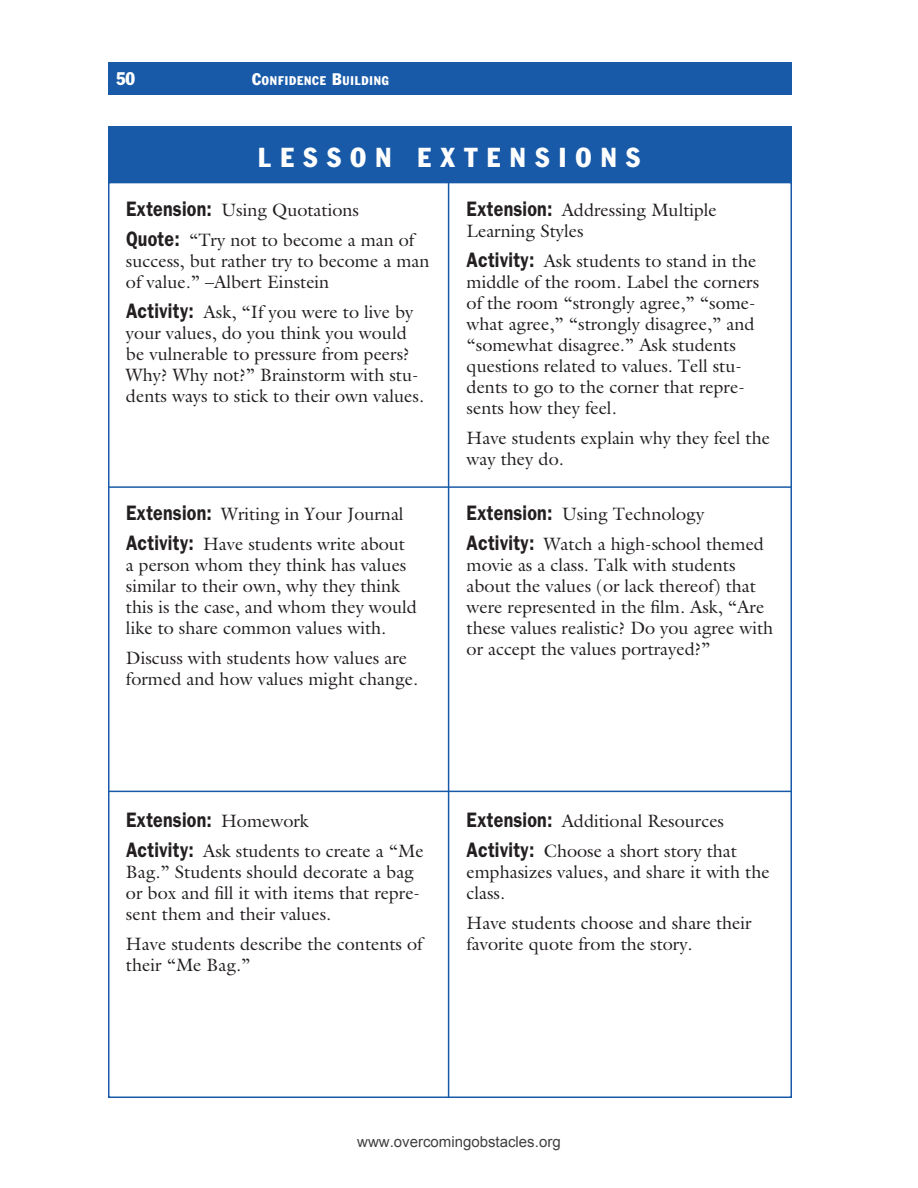
<style>
.page{position:relative;width:918px;height:1188px;background:#fff}
.page>*{position:absolute;margin:0;border:0;box-sizing:border-box;transform-origin:0 0}
.t1{font:condensed 27px "Franklin Gothic";letter-spacing:.35em;color:#fff}
.t2{font:600 21px "Franklin Gothic";letter-spacing:.01em;color:#231f20;scale:.85 1}
.t3{font:18px/21px "Galliard";color:#231f20}
.t4{font:condensed 18px "Franklin Gothic";color:#fff}
.t5{font:15px "Arial";color:#404040}
.t6{font:condensed 12.3px "Franklin Gothic";letter-spacing:.065em;color:#fff}
.s1{color:#185aa8}
.s2{font-size:16.5px}
.s3{font-family:"Franklin Gothic";font-weight:600;font-size:21px}
.s4{font-family:"Galliard";font-weight:400;font-size:18px}
</style>
<div class="page">
<div style="left:108px;top:62px;width:684px;height:33px;background:#185aa8"></div>
<div style="left:108px;top:126px;width:684px;height:57px;background:#185aa8"></div>
<hr style="left:448px;top:181px;width:1px;height:917px;background:#185aa8">
<hr style="left:108px;top:486px;width:684px;height:2px;background:#185aa8">
<hr style="left:108px;top:791px;width:684px;height:1px;background:#185aa8">
<p class="t4" style="left:108px;top:68px;width:29px"><span class="s1">x</span>50</p>
<p class="t6" style="left:252px;top:73px;width:138px"><span class="s2">C</span>ONFIDENCE <span class="s2">B</span>UILDING</p>
<p class="t1" style="left:258px;top:141px;width:384px">LESSON EXTENSIONS</p>
<p class="t3" style="left:126px;top:195px;width:290px;line-height:30px"><span class="s3">Extension:</span> Using Quotations<br><span class="s3">Quote:</span> “Try not to become a man of</p>
<p class="t3" style="left:126px;top:250px;width:305px">success, but rather try to become a man of value.” –Albert Einstein</p>
<p class="t3" style="left:126px;top:301px;width:300px"><span class="s3">Activity:</span> Ask, “If you were to live by your values, do you think you would be vulnerable to pressure from peers?<br>Why? Why not?” Brainstorm with stu&shy;dents ways to stick to their own values.</p>
<p class="t3" style="left:126px;top:499px;width:281px;line-height:30px"><span class="s3">Extension:</span> Writing in Your Journal<br><span class="s3">Activity:</span> Have students write about</p>
<p class="t3" style="left:126px;top:554px;width:292px">a person whom they think has values similar to their own, why they think this is the case, and whom they would like to share common values with.</p>
<p class="t3" style="left:126px;top:647px;width:294px">Discuss with students how values are formed and how values might change.</p>
<p class="t3" style="left:467px;top:199px;width:252px"><span class="s3">Extension:</span> Addressing Multiple<br>Learning Styles</p>
<p class="t3" style="left:467px;top:250px;width:294px"><span class="s3">Activity:</span> Ask students to stand in the middle of the room. Label the corners of the room “strongly agree,” “some&shy;what agree,” “strongly disagree,” and “somewhat disagree.” Ask students questions related to values. Tell stu&shy;dents to go to the corner that repre&shy;sents how they feel.</p>
<p class="t3" style="left:467px;top:427px;width:305px">Have students explain why they feel the way they do.</p>
<p class="t3" style="left:467px;top:499px;width:299px;line-height:30px"><span class="s3">Extension:</span> Using Technology<br><span class="s3">Activity:</span> Watch a high-school themed</p>
<p class="t3" style="left:467px;top:554px;width:308px">movie as a class. Talk with students about the values (or lack thereof) that were represented in the film. Ask, “Are these values realistic? Do you agree with or accept the values portrayed?”</p>
<p class="t2" style="left:126px;top:807px;width:217px">Extension: <span class="s4">Homework</span></p>
<p class="t3" style="left:126px;top:840px;width:299px"><span class="s3">Activity:</span> Ask students to create a “Me Bag.” Students should decorate a bag or box and fill it with items that repre&shy;sent them and their values.</p>
<p class="t3" style="left:126px;top:933px;width:298px">Have students describe the contents of their “Me Bag.”</p>
<p class="t3" style="left:467px;top:806px;width:272px;line-height:30px"><span class="s3">Extension:</span> Additional Resources<br><span class="s3">Activity:</span> Choose a short story that</p>
<p class="t3" style="left:467px;top:861px;width:305px">emphasizes values, and share it with the class.</p>
<p class="t3" style="left:467px;top:912px;width:287px">Have students choose and share their favorite quote from the story.</p>
<p class="t5" style="left:357px;top:1132px;width:205px">www.overcomingobstacles.org</p>
</div>
